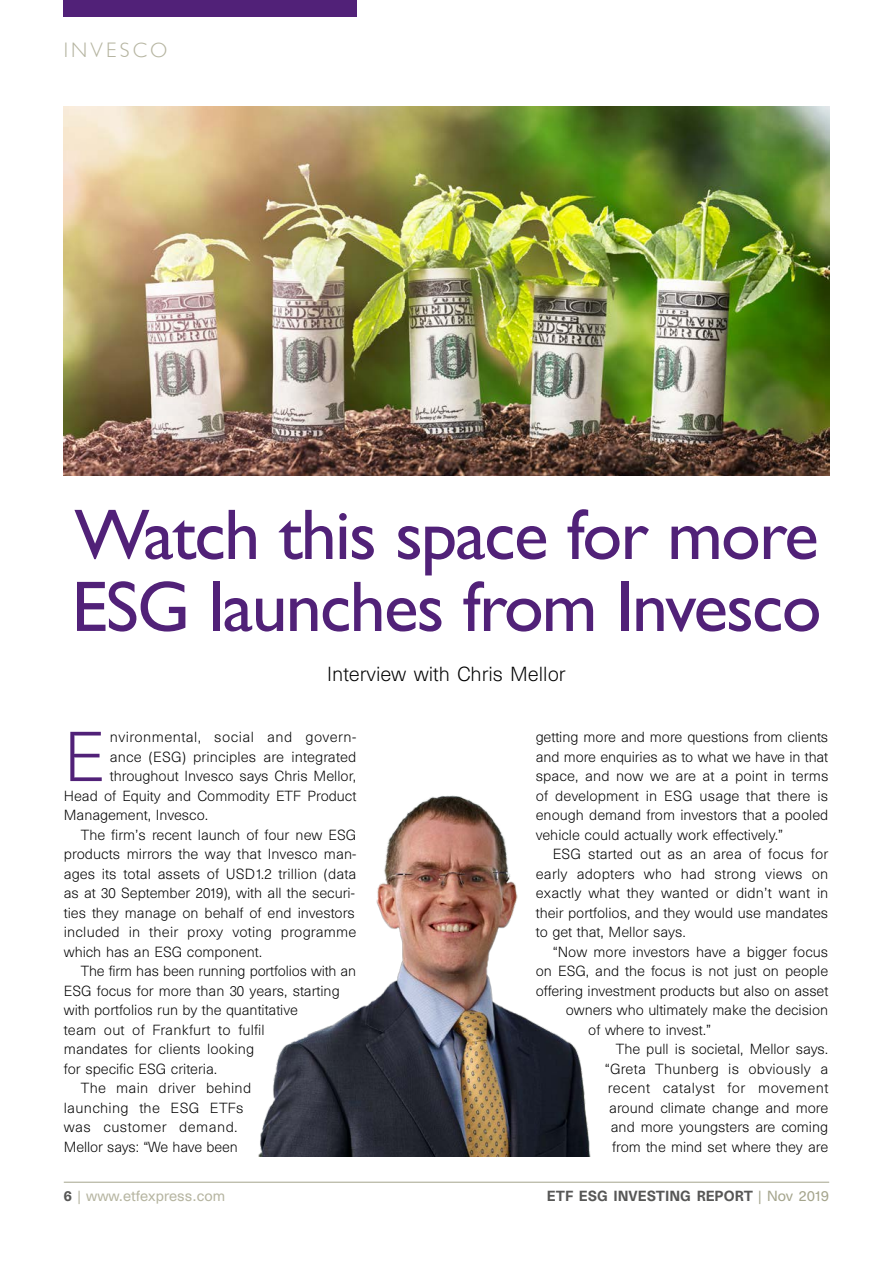
<style>
.page{position:relative;width:893px;height:1263px;background:#fff}
.page>*{position:absolute;margin:0;border:0;box-sizing:border-box;transform-origin:0 0}
.t1{font:72px/72px "Gill Sans";letter-spacing:-.025em;color:#512178}
.t2{font:300 64.95px "Unica SB";color:#512178}
.t3{font:300 21px "Gill Sans";letter-spacing:.15em;color:#b6b5a1}
.t4{font:300 18.75px "Unica SB";color:#000}
.t5{font:300 13.5px/19.5px "Unica SB";color:#000;text-align:justify}
.t6{font:300 13.5px "Unica SB";letter-spacing:.02em;color:#000}
.t7{font:300 13.5px "Unica SB";letter-spacing:.03em;color:#000}
.t8{font:500 13.5px "Unica SB";color:#575756}
.t9{font:300 13.5px "Unica SB";letter-spacing:.035em;color:#000}
.t10{font:13.5px "Unica SB";color:#b6b5a1}
.t11{font:300 13.5px "Unica SB";letter-spacing:.025em;color:#000}
.s1{font-weight:500;color:#575756}
.s2{font-weight:400;color:#a5a58d}
</style>
<div class="page">
<hr style="left:64px;top:1182px;width:765px;height:1px;background:#a5a58d">
<div style="left:64px;top:0;width:293px;height:17px;background:#512178"></div>
<img style="left:258px;top:795px;width:333px;height:362px">
<img style="left:64px;top:106px;width:765px;height:369px">
<h3 class="t3" style="left:64px;top:34px;width:105px">INVESCO</h3>
<h1 class="t1" style="left:72px;top:498px;width:751px">Watch this space for more<br>ESG launches from Invesco</h1>
<h3 class="t4" style="left:327px;top:662px;width:240px">Interview with Chris Mellor</h3>
<h2 class="t2" style="left:64px;top:718px;width:43px">E</h2>
<p class="t9" style="left:110px;top:729px;width:248px">nvironmental, social and govern-</p>
<p class="t5" style="left:110px;top:747px;width:248px">ance (ESG) principles are integrated</p>
<p class="t5" style="left:110px;top:766px;width:248px">throughout Invesco says Chris Mellor,</p>
<p class="t5" style="left:64px;top:786px;width:294px">Head of Equity and Commodity ETF Product</p>
<p class="t5" style="left:64px;top:805px;width:146px">Management, Invesco.</p>
<p class="t5" style="left:81px;top:825px;width:277px">The firm’s recent launch of four new ESG</p>
<p class="t5" style="left:64px;top:844px;width:294px">products mirrors the way that Invesco man-</p>
<p class="t5" style="left:64px;top:864px;width:294px">ages its total assets of USD1.2 trillion (data</p>
<p class="t5" style="left:64px;top:883px;width:293px">as at 30 September 2019), with all the securi-</p>
<p class="t5" style="left:64px;top:903px;width:293px">ties they manage on behalf of end investors</p>
<p class="t5" style="left:64px;top:922px;width:294px">included in their proxy voting programme</p>
<p class="t5" style="left:64px;top:942px;width:200px">which has an ESG component.</p>
<p class="t5" style="left:81px;top:961px;width:277px">The firm has been running portfolios with an</p>
<p class="t5" style="left:64px;top:981px;width:278px">ESG focus for more than 30 years, starting</p>
<p class="t5" style="left:64px;top:1000px;width:236px">with portfolios run by the quantitative</p>
<p class="t5" style="left:64px;top:1020px;width:202px">team out of Frankfurt to fulfil</p>
<p class="t5" style="left:64px;top:1039px;width:192px">mandates for clients looking</p>
<p class="t5" style="left:64px;top:1059px;width:155px">for specific ESG criteria.</p>
<p class="t6" style="left:81px;top:1080px;width:172px">The main driver behind</p>
<p class="t11" style="left:64px;top:1099px;width:181px">launching the ESG ETFs</p>
<p class="t7" style="left:64px;top:1119px;width:175px">was customer demand.</p>
<p class="t5" style="left:64px;top:1137px;width:176px">Mellor says: “We have been</p>
<p class="t5" style="left:536px;top:727px;width:294px">getting more and more questions from clients and more enquiries as to what we have in that space, and now we are at a point in terms of development in ESG usage that there is enough demand from investors that a pooled vehicle could actually work effectively.”</p>
<p class="t5" style="left:536px;top:844px;width:294px;text-indent:17px">ESG started out as an area of focus for early adopters who had strong views on exactly what they wanted or didn’t want in their portfolios, and they would use mandates to get that, Mellor says.</p>
<p class="t5" style="left:553px;top:942px;width:277px">“Now more investors have a bigger focus</p>
<p class="t5" style="left:536px;top:961px;width:294px">on ESG, and the focus is not just on people</p>
<p class="t5" style="left:536px;top:981px;width:294px">offering investment products but also on asset</p>
<p class="t5" style="left:566px;top:1000px;width:264px">owners who ultimately make the decision</p>
<p class="t5" style="left:588px;top:1020px;width:124px">of where to invest.”</p>
<p class="t5" style="left:616px;top:1039px;width:214px">The pull is societal, Mellor says.</p>
<p class="t6" style="left:605px;top:1060px;width:225px">“Greta Thunberg is obviously a</p>
<p class="t7" style="left:608px;top:1080px;width:222px">recent catalyst for movement</p>
<p class="t5" style="left:609px;top:1098px;width:221px">around climate change and more</p>
<p class="t5" style="left:611px;top:1117px;width:219px">and more youngsters are coming</p>
<p class="t5" style="left:612px;top:1137px;width:217px">from the mind set where they are</p>
<p class="t10" style="left:64px;top:1188px;width:163px"><span class="s1">6</span> | www.etfexpress.com</p>
<p class="t8" style="left:547px;top:1187px;width:284px">ETF ESG INVESTING REPORT <span class="s2">| Nov 2019</span></p>
</div>
